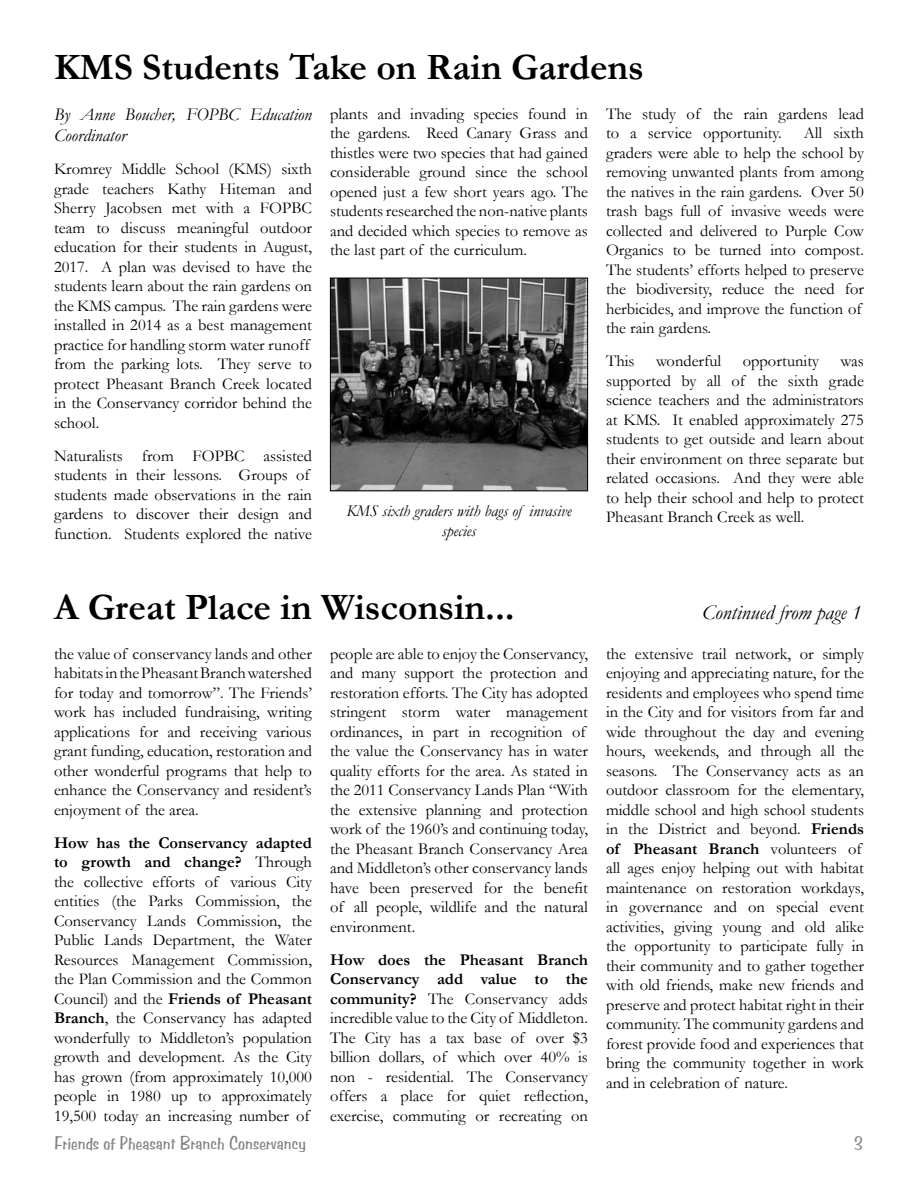
<style>
.page{position:relative;width:918px;height:1188px;background:#fff}
.page>*{position:absolute;margin:0;border:0;box-sizing:border-box;transform-origin:0 0}
.t1{font:700 37.5px "Garamond";color:#000}
.t2{font:italic 21px "Garamond";color:#000}
.t3{font:italic 18px/21.6px "Garamond";color:#000}
.t4{font:18px "Benguiat Frisky";color:#808284}
.t5{font:16.5px/19.5px "Garamond";color:#000}
.t6{font:italic 16.5px/19.8px "Garamond";color:#000;text-align:center}
.s1{font-weight:700}
</style>
<div class="page">
<img style="left:332px;top:280px;width:254px;height:209px">
<div style="left:330px;top:278px;width:258px;height:213px;border:1px solid #000"></div>
<h1 class="t1" style="left:54px;top:41px;width:591px">KMS Students Take on Rain Gardens</h1>
<p class="t3" style="left:54px;top:103px;width:259px">By Anne Boucher, FOPBC Education<br>Coordinator</p>
<p class="t5" style="left:54px;top:159px;width:260px">Kromrey Middle School (KMS) sixth grade teachers Kathy Hiteman and Sherry Jacobsen met with a FOPBC team to discuss meaningful outdoor education for their students in August, 2017. A plan was devised to have the students learn about the rain gardens on the KMS campus. The rain gardens were installed in 2014 as a best management practice for handling storm water runoff from the parking lots. They serve to protect Pheasant Branch Creek located in the Conservancy corridor behind the school.</p>
<p class="t5" style="left:54px;top:446px;width:260px">Naturalists from FOPBC assisted students in their lessons. Groups of students made observations in the rain gardens to discover their design and function. Students explored the native</p>
<p class="t5" style="left:330px;top:103px;width:260px;text-align:justify">plants and invading species found in the gardens. Reed Canary Grass and thistles were two species that had gained considerable ground since the school opened just a few short years ago. The students researched the non-native plants and decided which species to remove as the last part of the curriculum.</p>
<p class="t5" style="left:606px;top:103px;width:259px">The study of the rain gardens lead to a service opportunity.</p>
<p class="t5" style="left:606px;top:123px;width:260px;text-indent:198px">All sixth graders were able to help the school by removing unwanted plants from among the natives in the rain gardens. Over 50 trash bags full of invasive weeds were collected and delivered to Purple Cow Organics to be turned into compost.<br>The students’ efforts helped to preserve the biodiversity, reduce the need for herbicides, and improve the function of the rain gardens.</p>
<p class="t5" style="left:606px;top:351px;width:30px">This</p>
<p class="t5" style="left:656px;top:351px;width:67px">wonderful</p>
<p class="t5" style="left:743px;top:351px;width:78px">opportunity</p>
<p class="t5" style="left:606px;top:351px;width:260px;text-align:justify;text-indent:234px">was supported by all of the sixth grade science teachers and the administrators at KMS. It enabled approximately 275 students to get outside and learn about their environment on three separate but related occasions. And they were able to help their school and help to protect Pheasant Branch Creek as well.</p>
<p class="t6" style="left:346px;top:500px;width:227px">KMS sixth graders with bags of invasive species</p>
<h1 class="t1" style="left:54px;top:581px;width:462px">A Great Place in Wisconsin...</h1>
<p class="t2" style="left:702px;top:598px;width:161px">Continued from page 1</p>
<p class="t5" style="left:54px;top:643px;width:260px;text-align:justify">the value of conservancy lands and other habitats in the Pheasant Branch watershed for today and tomorrow”. The Friends’ work has included fundraising, writing applications for and receiving various grant funding, education, restoration and other wonderful programs that help to enhance the Conservancy and resident’s enjoyment of the area.</p>
<p class="t5" style="left:54px;top:832px;width:260px;text-align:justify"><span class="s1">How has the Conservancy adapted to growth and change?</span> Through the collective efforts of various City entities (the Parks Commission, the Conservancy Lands Commission, the Public Lands Department, the Water Resources Management Commission, the Plan Commission and the Common Council) and the <span class="s1">Friends of Pheasant Branch</span>, the Conservancy has adapted wonderfully to Middleton’s population growth and development. As the City has grown (from approximately 10,000 people in 1980 up to approximately 19,500 today an increasing number of</p>
<p class="t4" style="left:54px;top:1132px;width:253px">Friends of Pheasant Branch Conservancy</p>
<p class="t5" style="left:330px;top:643px;width:260px">people are able to enjoy the Conservancy, and many support the protection and restoration efforts. The City has adopted stringent storm water management ordinances, in part in recognition of the value the Conservancy has in water quality efforts for the area. As stated in the 2011 Conservancy Lands Plan “With the extensive planning and protection work of the 1960’s and continuing today, the Pheasant Branch Conservancy Area and Middleton’s other conservancy lands have been preserved for the benefit of all people, wildlife and the natural environment.</p>
<p class="t5" style="left:330px;top:949px;width:260px;text-align:justify"><span class="s1">How does the Pheasant Branch Conservancy add value to the community?</span> The Conservancy adds incredible value to the City of Middleton.<br>The City has a tax base of over $3 billion dollars, of which over 40% is non - residential. The Conservancy offers a place for quiet reflection, exercise, commuting or recreating on</p>
<p class="t5" style="left:606px;top:643px;width:260px">the extensive trail network, or simply enjoying and appreciating nature, for the residents and employees who spend time in the City and for visitors from far and wide throughout the day and evening hours, weekends, and through all the seasons. The Conservancy acts as an outdoor classroom for the elementary, middle school and high school students in the District and beyond. <span class="s1">Friends of Pheasant Branch</span> volunteers of all ages enjoy helping out with habitat maintenance on restoration workdays, in governance and on special event activities, giving young and old alike the opportunity to participate fully in their community and to gather together with old friends, make new friends and preserve and protect habitat right in their community. The community gardens and forest provide food and experiences that bring the community together in work and in celebration of nature.</p>
</div>
